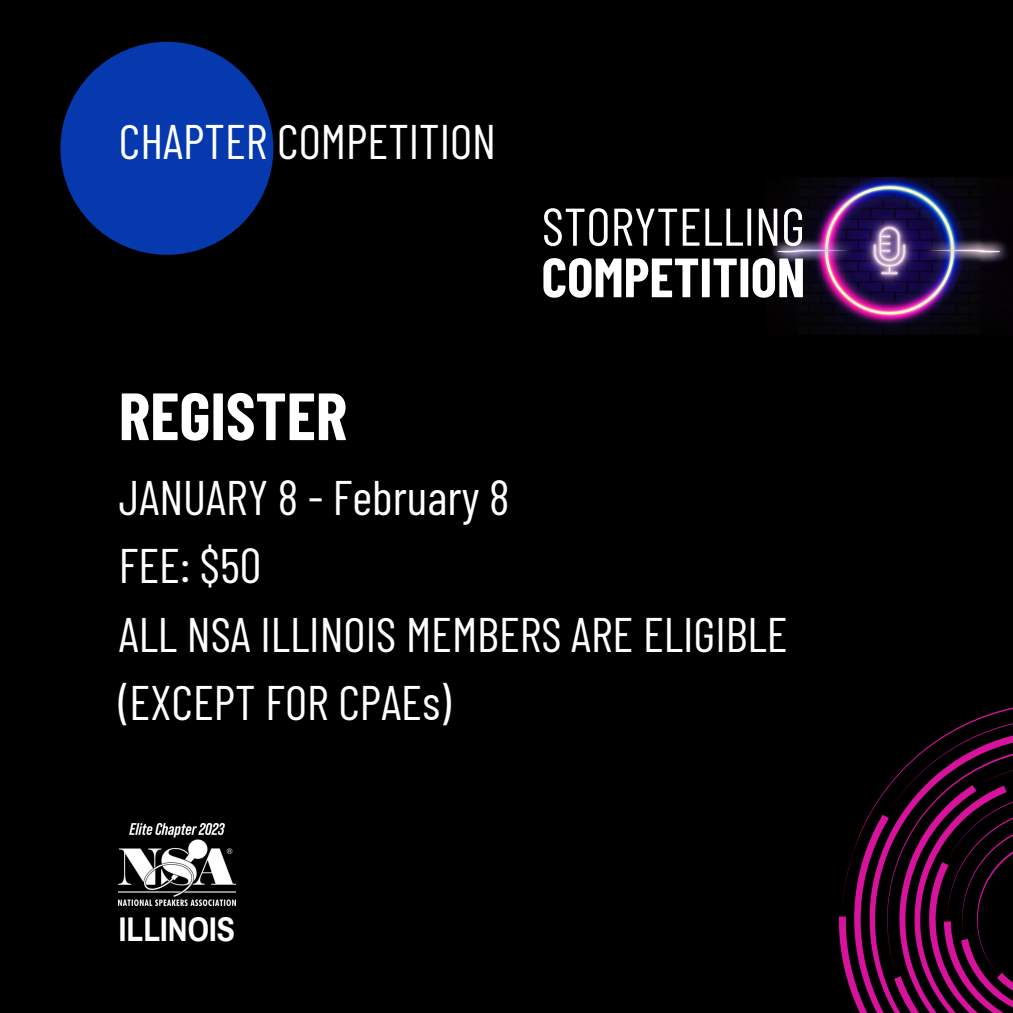
<style>
.page{position:relative;width:1013px;height:1013px;background:#fff}
.page>*{position:absolute;margin:0;border:0;box-sizing:border-box;transform-origin:0 0}
.t1{font:700 66.62px "Barlow Condensed";color:#fff}
.t2{font:700 55.25px "Barlow Condensed";color:#fff}
.t3{font:53px "Barlow Condensed";color:#fff}
.t4{font:48.5px "Barlow Condensed";color:#fff}
.t5{font:700 33.38px "Archivo Narrow";letter-spacing:.005em;color:#fff}
</style>
<div class="page">
<div style="left:0;top:0;width:1012px;height:1012px;background:#000"></div>
<svg style="left:841px;top:707px;width:171px;height:299px"></svg>
<svg style="left:857px;top:719px;width:155px;height:293px"></svg>
<svg style="left:875px;top:739px;width:137px;height:273px"></svg>
<div style="left:60px;top:42px;width:213px;height:213px;background:#0639ae;border-radius:50%"></div>
<img style="left:771px;top:178px;width:238px;height:156px">
<img style="left:119px;top:823px;width:117px;height:82px">
<p class="t4" style="left:119px;top:110px;width:379px">CHAPTER COMPETITION</p>
<p class="t3" style="left:542px;top:193px;width:264px">STORYTELLING</p>
<p class="t2" style="left:541px;top:242px;width:265px">COMPETITION</p>
<p class="t1" style="left:119px;top:373px;width:230px">REGISTER</p>
<p class="t4" style="left:119px;top:466px;width:392px">JANUARY 8 - February 8</p>
<p class="t4" style="left:119px;top:535px;width:144px">FEE: $50</p>
<p class="t4" style="left:119px;top:603px;width:670px">ALL NSA ILLINOIS MEMBERS ARE ELIGIBLE</p>
<p class="t4" style="left:119px;top:671px;width:334px">(EXCEPT FOR CPAEs)</p>
<p class="t5" style="left:119px;top:911px;width:118px">ILLINOIS</p>
</div>
